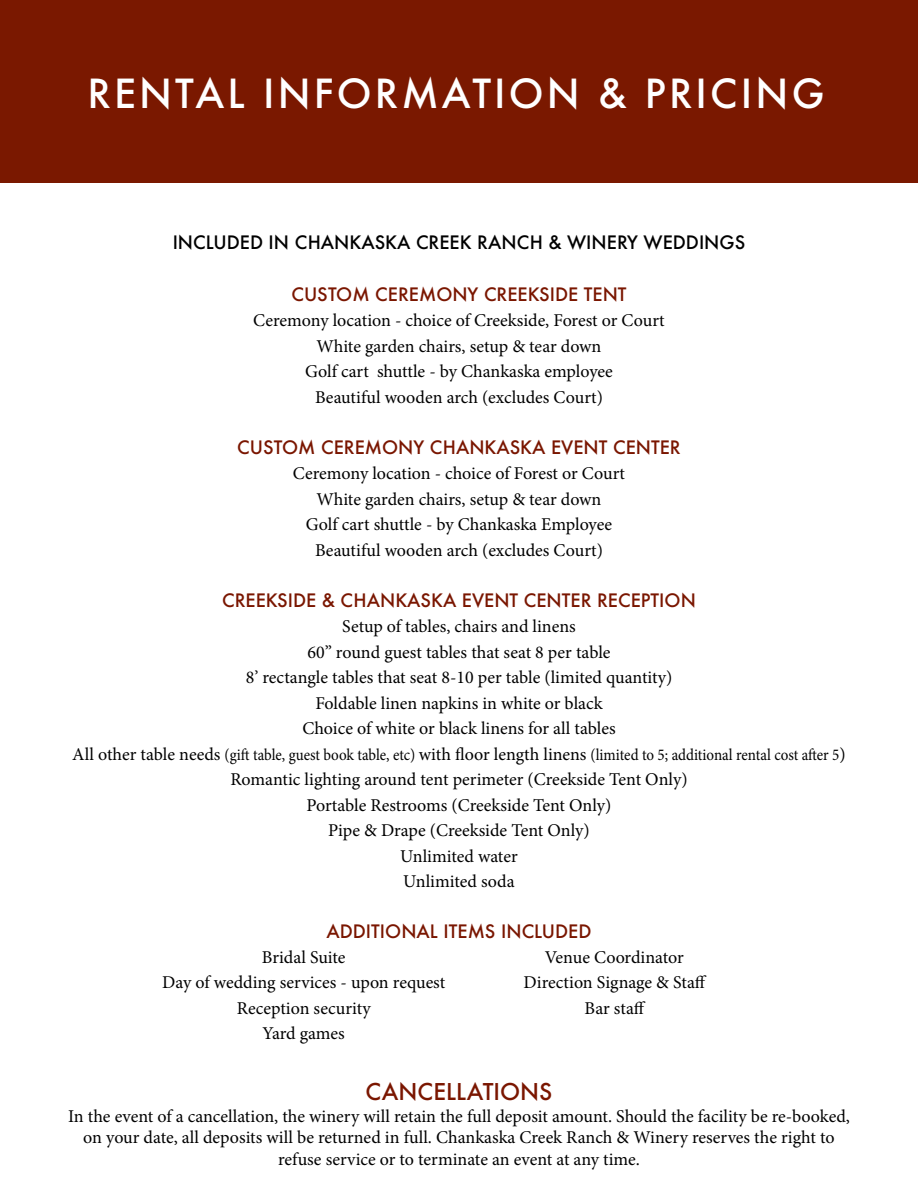
<style>
.page{position:relative;width:918px;height:1188px;background:#fff}
.page>*{position:absolute;margin:0;border:0;box-sizing:border-box;transform-origin:0 0}
.t1{font:500 39px "Futura";letter-spacing:.08em;color:#fff}
.t2{font:500 22.5px "Futura";color:#7a1600}
.t3{font:18px/25.5px "Minion Pro";color:#000;text-align:center}
.t4{font:500 18px "Futura";color:#7a1600}
.t5{font:500 18px "Futura";color:#000}
.t6{font:16.5px "Minion Pro";color:#000;scale:.91 1}
.s1{font-size:18px}
</style>
<div class="page">
<div style="left:0;top:0;width:918px;height:182px;background:#7a1800"></div>
<h1 class="t1" style="left:87px;top:67px;width:739px">RENTAL INFORMATION &amp; PRICING</h1>
<p class="t5" style="left:173px;top:230px;width:574px">INCLUDED IN CHANKASKA CREEK RANCH &amp; WINERY WEDDINGS</p>
<p class="t4" style="left:291px;top:282px;width:337px">CUSTOM CEREMONY CREEKSIDE TENT</p>
<p class="t3" style="left:253px;top:308px;width:413px">Ceremony location - choice of Creekside, Forest or Court White garden chairs, setup &amp; tear down<br>Golf cart shuttle - by Chankaska employee<br>Beautiful wooden arch (excludes Court)</p>
<p class="t4" style="left:237px;top:435px;width:445px">CUSTOM CEREMONY CHANKASKA EVENT CENTER</p>
<p class="t3" style="left:293px;top:461px;width:334px">Ceremony location - choice of Forest or Court White garden chairs, setup &amp; tear down<br>Golf cart shuttle - by Chankaska Employee Beautiful wooden arch (excludes Court)</p>
<p class="t4" style="left:222px;top:588px;width:475px">CREEKSIDE &amp; CHANKASKA EVENT CENTER RECEPTION</p>
<p class="t3" style="left:246px;top:614px;width:428px">Setup of tables, chairs and linens<br>60” round guest tables that seat 8 per table<br>8’ rectangle tables that seat 8-10 per table (limited quantity)<br>Foldable linen napkins in white or black<br>Choice of white or black linens for all tables</p>
<p class="t6" style="left:72px;top:743px;width:851px"><span class="s1">All other table needs</span> (gift table, guest book table, etc) <span class="s1">with floor length linens</span> (limited to 5; additional rental cost after 5<span class="s1">)</span></p>
<p class="t3" style="left:230px;top:767px;width:459px">Romantic lighting around tent perimeter (Creekside Tent Only)<br>Portable Restrooms (Creekside Tent Only)<br>Pipe &amp; Drape (Creekside Tent Only)<br>Unlimited water<br>Unlimited soda</p>
<p class="t4" style="left:326px;top:919px;width:266px">ADDITIONAL ITEMS INCLUDED</p>
<p class="t3" style="left:162px;top:944px;width:285px">Bridal Suite<br>Day of wedding services - upon request<br>Reception security<br>Yard games</p>
<p class="t3" style="left:524px;top:944px;width:184px">Venue Coordinator<br>Direction Signage &amp; Staff<br>Bar staff</p>
<p class="t2" style="left:366px;top:1076px;width:188px">CANCELLATIONS</p>
<p class="t3" style="left:68px;top:1105px;width:783px;line-height:21.6px">In the event of a cancellation, the winery will retain the full deposit amount. Should the facility be re-booked, on your date, all deposits will be returned in full. Chankaska Creek Ranch &amp; Winery reserves the right to refuse service or to terminate an event at any time.</p>
</div>
